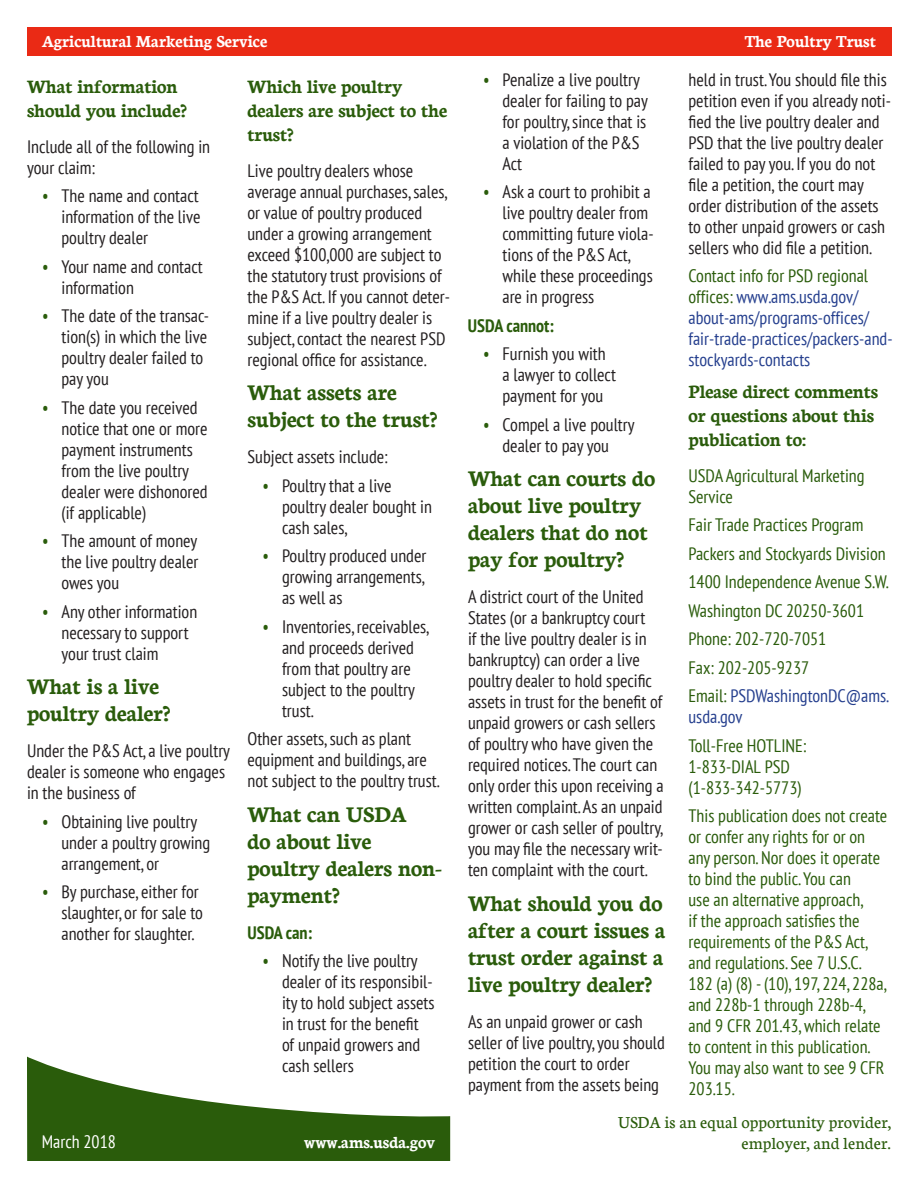
<style>
.page{position:relative;width:918px;height:1188px;background:#fff}
.page>*{position:absolute;margin:0;border:0;box-sizing:border-box;transform-origin:0 0}
.t1{font:700 24px/27px "Neuton";color:#2a5c0b}
.Section_Text{font:700 20.25px/24px "Neuton";color:#2a5c0b}
.Section_Text-2{font:condensed 18px/21px "PT Sans";color:#231f20}
.Section_Text-3{font:condensed 18px/21px "PT Sans";color:#2a5c0b}
.Section_Text-4{font:condensed 18px/21px "PT Sans";color:#253f8e}
.Footer-website_pg2{font:700 18px "Neuton";color:#fff}
.EEO_statement-_jump{font:18px "Neuton";color:#2a5c0b}
.Section_Text-5{font:700 condensed 18px "PT Sans";color:#2a5c0b}
.Footer-date_jump_nex{font:condensed 18px "PT Sans";color:#fff}
.s1{color:#2a5c0b}
.s2{color:#253f8e}
</style>
<div class="page">
<div style="left:27px;top:27px;width:864px;height:28px;background:#ea2a15"></div>
<svg style="left:27px;top:1057px;width:423px;height:104px;fill:#2a5c0b"></svg>
<p class="Footer-website_pg2" style="left:42px;top:30px;width:227px">Agricultural Marketing Service</p>
<p class="Footer-website_pg2" style="left:745px;top:30px;width:133px">The Poultry Trust</p>
<h4 class="Section_Text" style="left:27px;top:74px;width:161px">What information should you include?</h4>
<p class="Section_Text-2" style="left:27px;top:136px;width:185px">Include all of the following in your claim:</p>
<p class="Section_Text-2" style="left:62px;top:185px;width:140px;text-align:justify;text-indent:-20px"><span class="s1">•</span> The name and contact information of the live poultry dealer</p>
<p class="Section_Text-2" style="left:62px;top:256px;width:143px;text-indent:-20px"><span class="s1">•</span> Your name and contact information</p>
<p class="Section_Text-2" style="left:62px;top:305px;width:149px;text-indent:-20px"><span class="s1">•</span> The date of the transac&shy;tion(s) in which the live poultry dealer failed to pay you</p>
<p class="Section_Text-2" style="left:62px;top:397px;width:148px;text-indent:-20px"><span class="s1">•</span> The date you received notice that one or more payment instruments from the live poultry dealer were dishonored (if applicable)</p>
<p class="Section_Text-2" style="left:62px;top:530px;width:138px;text-align:justify;text-indent:-20px"><span class="s1">•</span> The amount of money the live poultry dealer owes you</p>
<p class="Section_Text-2" style="left:62px;top:601px;width:137px;text-indent:-20px"><span class="s1">•</span> Any other information necessary to support your trust claim</p>
<h3 class="t1" style="left:27px;top:672px;width:145px">What is a live poultry dealer?</h3>
<p class="Section_Text-2" style="left:27px;top:740px;width:205px">Under the P&amp;S Act, a live poultry dealer is someone who engages in the business of</p>
<p class="Section_Text-2" style="left:62px;top:811px;width:150px;text-indent:-20px"><span class="s1">•</span> Obtaining live poultry under a poultry growing arrangement, or</p>
<p class="Section_Text-2" style="left:62px;top:881px;width:143px;text-indent:-20px"><span class="s1">•</span> By purchase, either for slaughter, or for sale to another for slaughter.</p>
<p class="Section_Text-2" style="left:688px;top:68px;width:204px">held in trust. You should file this petition even if you already noti&shy;fied the live poultry dealer and<br>PSD that the live poultry dealer failed to pay you. If you do not file a petition, the court may order distribution of the assets to other unpaid growers or cash sellers who did file a petition.</p>
<p class="Section_Text-4" style="left:688px;top:265px;width:206px"><span class="s1">Contact info for PSD regional offices:</span> www.ams.usda.gov/ about-ams/programs-offices/ fair-trade-practices/packers-and&shy;stockyards-contacts</p>
<p class="Section_Text" style="left:688px;top:378px;width:191px">Please direct comments or questions about this publication to:</p>
<p class="Section_Text-3" style="left:688px;top:464px;width:178px">USDA Agricultural Marketing<br>Service</p>
<p class="Section_Text-3" style="left:688px;top:510px;width:202px;line-height:28.5px">Fair Trade Practices Program<br>Packers and Stockyards Division<br>1400 Independence Avenue S.W.<br>Washington DC 20250-3601<br>Phone: 202-720-7051<br>Fax: 202-205-9237<br>Email: <span class="s2">PSDWashingtonDC@ams.</span></p>
<p class="Section_Text-3" style="left:689px;top:702px;width:119px;line-height:28.5px"><span class="s2">usda.gov<br></span>Toll-Free HOTLINE:</p>
<p class="Section_Text-3" style="left:688px;top:755px;width:115px">1-833-DIAL PSD (1-833-342-5773)</p>
<p class="Section_Text-3" style="left:688px;top:805px;width:200px">This publication does not create or confer any rights for or on any person. Nor does it operate to bind the public. You can<br>use an alternative approach,<br>if the approach satisfies the requirements of the P&amp;S Act, and regulations. See 7 U.S.C.<br>182 (a) (8) - (10), 197, 224, 228a, and 228b-1 through 228b-4, and 9 CFR 201.43, which relate to content in this publication.<br>You may also want to see 9 CFR<br>203.15.</p>
<p class="EEO_statement-_jump" style="left:618px;top:1111px;width:274px">USDA is an equal opportunity provider,</p>
<p class="Section_Text-2" style="left:502px;top:68px;width:147px;text-indent:-20px"><span class="s1">•</span> Penalize a live poultry dealer for failing to pay for poultry, since that is a violation of the P&amp;S<br>Act</p>
<p class="Section_Text-2" style="left:502px;top:181px;width:153px;text-indent:-20px"><span class="s1">•</span> Ask a court to prohibit a live poultry dealer from committing future viola&shy;tions of the P&amp;S Act, while these proceedings are in progress</p>
<p class="Section_Text-5" style="left:468px;top:313px;width:88px">USDA cannot:</p>
<p class="Section_Text-2" style="left:502px;top:343px;width:115px;text-indent:-20px"><span class="s1">•</span> Furnish you with a lawyer to collect payment for you</p>
<p class="Section_Text-2" style="left:483px;top:413px;width:153px;text-align:center"><span class="s1">•</span> Compel a live poultry dealer to pay you</p>
<h3 class="t1" style="left:468px;top:464px;width:189px">What can courts do about live poultry dealers that do not pay for poultry?</h3>
<p class="Section_Text-2" style="left:468px;top:586px;width:197px">A district court of the United<br>States (or a bankruptcy court<br>if the live poultry dealer is in bankruptcy) can order a live poultry dealer to hold specific assets in trust for the benefit of unpaid growers or cash sellers of poultry who have given the required notices. The court can only order this upon receiving a written complaint. As an unpaid grower or cash seller of poultry, you may file the necessary writ&shy;ten complaint with the court.</p>
<h3 class="t1" style="left:468px;top:888px;width:199px;text-align:justify">What should you do after a court issues a trust order against a live poultry dealer?</h3>
<p class="Section_Text-2" style="left:468px;top:1010px;width:198px">As an unpaid grower or cash seller of live poultry, you should petition the court to order payment from the assets being</p>
<h4 class="Section_Text" style="left:248px;top:74px;width:201px">Which live poultry dealers are subject to the trust?</h4>
<p class="Section_Text-2" style="left:248px;top:160px;width:204px">Live poultry dealers whose average annual purchases, sales, or value of poultry produced under a growing arrangement exceed $100,000 are subject to the statutory trust provisions of the P&amp;S Act. If you cannot deter&shy;mine if a live poultry dealer is subject, contact the nearest PSD regional office for assistance.</p>
<h3 class="t1" style="left:248px;top:378px;width:191px">What assets are subject to the trust?</h3>
<p class="Section_Text-2" style="left:248px;top:446px;width:142px">Subject assets include:</p>
<p class="Section_Text-2" style="left:282px;top:475px;width:152px;text-indent:-20px"><span class="s1">•</span> Poultry that a live poultry dealer bought in cash sales,</p>
<p class="Section_Text-2" style="left:282px;top:545px;width:146px;text-align:justify;text-indent:-20px"><span class="s1">•</span> Poultry produced under growing arrangements, as well as</p>
<p class="Section_Text-2" style="left:282px;top:616px;width:149px;text-indent:-20px"><span class="s1">•</span> Inventories, receivables, and proceeds derived from that poultry are subject to the poultry trust.</p>
<p class="Section_Text-2" style="left:247px;top:728px;width:194px">Other assets, such as plant equipment and buildings, are not subject to the poultry trust.</p>
<h3 class="t1" style="left:248px;top:800px;width:196px">What can USDA<br>do about live poultry dealers non&shy;payment?</h3>
<p class="Section_Text-5" style="left:248px;top:921px;width:66px">USDA can:</p>
<p class="Section_Text-2" style="left:282px;top:950px;width:154px;text-indent:-20px"><span class="s1">•</span> Notify the live poultry dealer of its responsibil&shy;ity to hold subject assets in trust for the benefit of unpaid growers and cash sellers</p>
<p class="Footer-date_jump_nex" style="left:42px;top:1131px;width:76px">March 2018</p>
<p class="Footer-website_pg2" style="left:304px;top:1131px;width:132px">www.ams.usda.gov</p>
<p class="EEO_statement-_jump" style="left:741px;top:1132px;width:151px">employer, and lender.</p>
</div>
